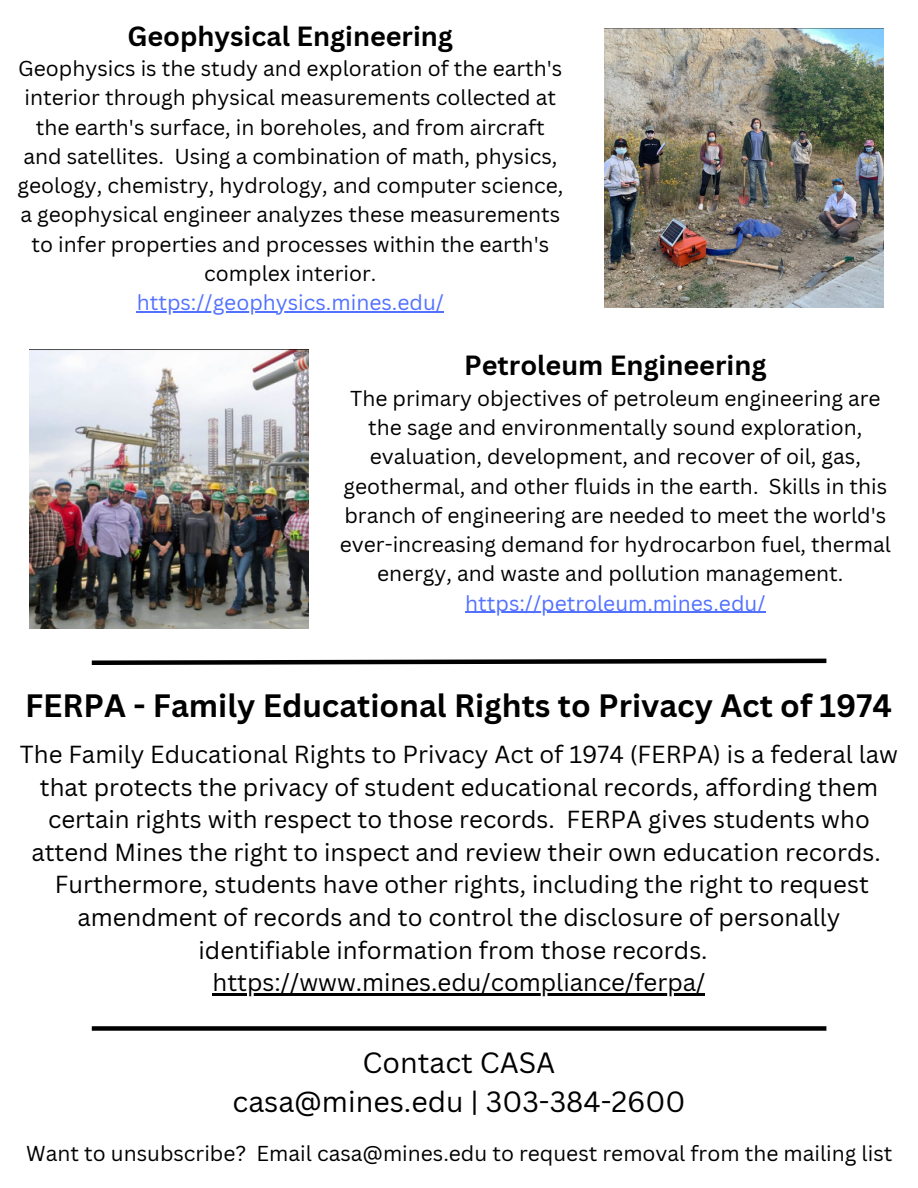
<style>
.page{position:relative;width:918px;height:1188px;background:#fff}
.page>*{position:absolute;margin:0;border:0;box-sizing:border-box;transform-origin:0 0}
.t1{font:700 31.5px "Canva Sans";color:#000}
.t2{font:28.5px "Canva Sans";color:#000}
.t3{font:700 27px "Canva Sans";color:#000}
.t4{font:24px/32.7px "Canva Sans";color:#000;text-align:center}
.t5{font:21px/29.2px "Canva Sans";color:#000;text-align:center}
.t6{font:21px "Canva Sans";color:#5271ff}
</style>
<div class="page">
<img style="left:605px;top:29px;width:279px;height:279px">
<img style="left:29px;top:350px;width:279px;height:279px">
<hr style="left:137px;top:311px;width:307px;height:1px;background:#5271ff">
<hr style="left:465px;top:612px;width:301px;height:1px;background:#5271ff">
<svg style="left:91px;top:658px;width:736px;height:7px"></svg>
<hr style="left:213px;top:994px;width:492px;height:2px;background:#000">
<div style="left:92px;top:1026px;width:734px;height:5px;background:#000"></div>
<p class="t3" style="left:127px;top:17px;width:327px">Geophysical Engineering</p>
<p class="t5" style="left:17px;top:53px;width:547px">Geophysics is the study and exploration of the earth's interior through physical measurements collected at the earth's surface, in boreholes, and from aircraft and satellites. Using a combination of math, physics, geology, chemistry, hydrology, and computer science, a geophysical engineer analyzes these measurements to infer properties and processes within the earth's complex interior.</p>
<p class="t6" style="left:137px;top:288px;width:309px">https://geophysics.mines.edu/</p>
<p class="t3" style="left:464px;top:347px;width:304px">Petroleum Engineering</p>
<p class="t5" style="left:340px;top:383px;width:552px">The primary objectives of petroleum engineering are the sage and environmentally sound exploration, evaluation, development, and recover of oil, gas, geothermal, and other fluids in the earth. Skills in this branch of engineering are needed to meet the world's ever-increasing demand for hydrocarbon fuel, thermal energy, and waste and pollution management.</p>
<p class="t6" style="left:465px;top:588px;width:302px">https://petroleum.mines.edu/</p>
<p class="t1" style="left:25px;top:683px;width:869px">FERPA - Family Educational Rights to Privacy Act of 1974</p>
<p class="t4" style="left:20px;top:737px;width:880px">The Family Educational Rights to Privacy Act of 1974 (FERPA) is a federal law that protects the privacy of student educational records, affording them certain rights with respect to those records. FERPA gives students who attend Mines the right to inspect and review their own education records.<br>Furthermore, students have other rights, including the right to request amendment of records and to control the disclosure of personally identifiable information from those records.</p>
<p class="t4" style="left:213px;top:966px;width:494px">https://www.mines.edu/compliance/ferpa/</p>
<p class="t2" style="left:363px;top:1042px;width:194px">Contact CASA</p>
<p class="t2" style="left:233px;top:1082px;width:454px">casa@mines.edu | 303-384-2600</p>
<p class="t5" style="left:26px;top:1139px;width:868px">Want to unsubscribe? Email casa@mines.edu to request removal from the mailing list</p>
</div>
